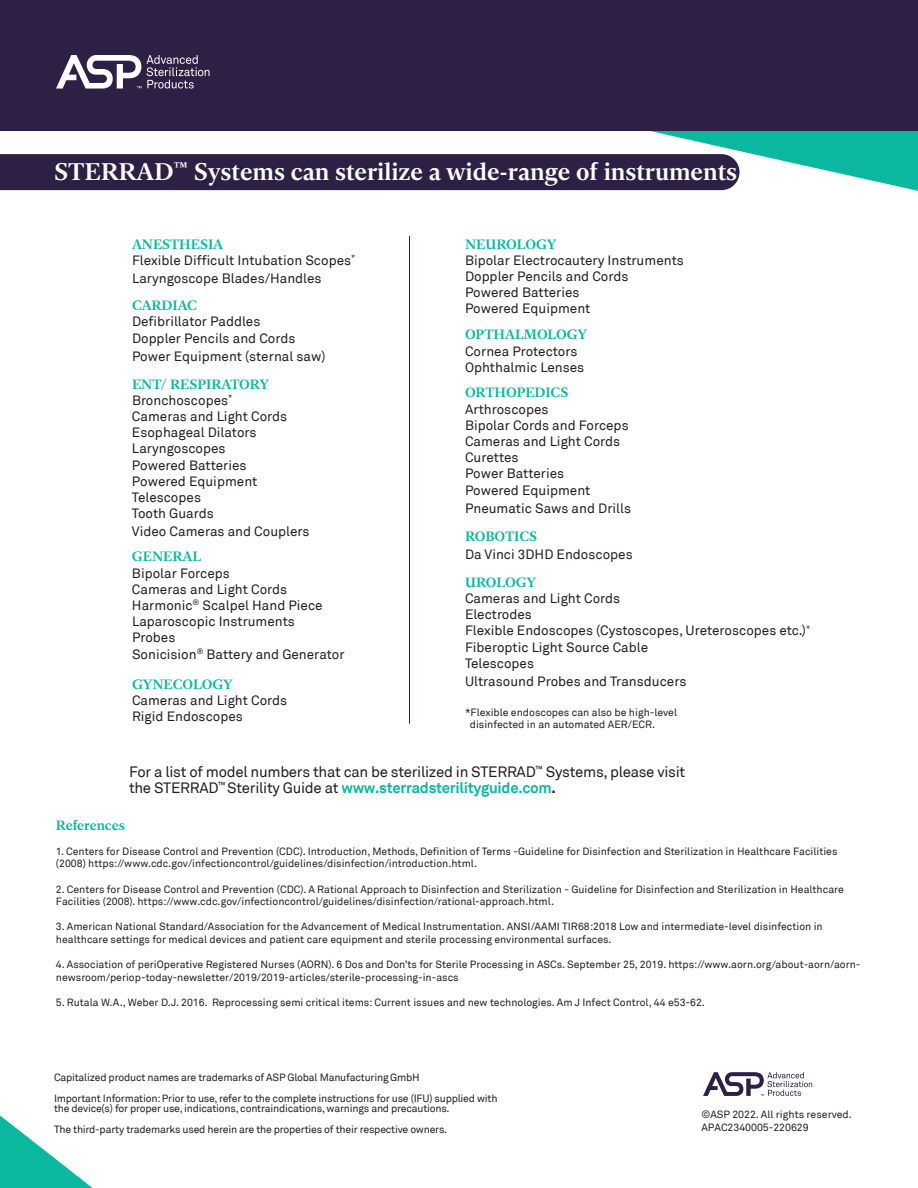
<style>
.page{position:relative;width:918px;height:1188px;background:#fff}
.page>*{position:absolute;margin:0;border:0;box-sizing:border-box;transform-origin:0 0}
.t1{font:500 24px "INDEPENDENT Text";color:#fff}
.t2{font:15px/16.5px "Akkurat";letter-spacing:-.02em;color:#231f20}
.t3{font:13.5px "Akkurat";color:#231f20}
.t4{font:500 13.5px "INDEPENDENT Text";color:#09b89e}
.t5{font:10.5px/12.6px "Akkurat";color:#231f20}
.t6{font:10.5px/21px "Akkurat";letter-spacing:-.02em;color:#231f20}
.s1{font-weight:700;color:#09b89e}
.s2{font-weight:700}
</style>
<div class="page">
<svg style="left:599px;top:130px;width:319px;height:61px;fill:#09b89e"></svg>
<svg style="left:0;top:1115px;width:93px;height:73px"></svg>
<div style="left:0;top:154px;width:740px;height:36px;background:#2e1f45"></div>
<div style="left:0;top:0;width:918px;height:130px;background:#2e1f45"></div>
<svg style="left:56px;top:55px;width:154px;height:34px"></svg>
<hr style="left:409px;top:236px;width:1px;height:488px;background:#2e1f45">
<svg style="left:703px;top:1072px;width:109px;height:24px"></svg>
<p class="t1" style="left:54px;top:156px;width:685px">STERRAD<sup>™</sup> Systems can sterilize a wide-range of instruments</p>
<p class="t4" style="left:132px;top:235px;width:93px">ANESTHESIA</p>
<p class="t3" style="left:132px;top:252px;width:225px">Flexible Difficult Intubation Scopes<sup>*</sup></p>
<p class="t3" style="left:132px;top:270px;width:191px">Laryngoscope Blades/Handles</p>
<p class="t4" style="left:465px;top:235px;width:93px">NEUROLOGY</p>
<p class="t3" style="left:465px;top:252px;width:220px">Bipolar Electrocautery Instruments</p>
<p class="t3" style="left:465px;top:268px;width:165px">Doppler Pencils and Cords</p>
<p class="t3" style="left:465px;top:285px;width:116px">Powered Batteries</p>
<p class="t4" style="left:132px;top:297px;width:67px">CARDIAC</p>
<p class="t3" style="left:465px;top:301px;width:127px">Powered Equipment</p>
<p class="t3" style="left:132px;top:314px;width:130px">Defibrillator Paddles</p>
<p class="t3" style="left:132px;top:330px;width:165px">Doppler Pencils and Cords</p>
<p class="t3" style="left:132px;top:348px;width:195px">Power Equipment (sternal saw)</p>
<p class="t4" style="left:465px;top:326px;width:124px">OPTHALMOLOGY</p>
<p class="t3" style="left:465px;top:343px;width:114px">Cornea Protectors</p>
<p class="t3" style="left:465px;top:359px;width:121px">Ophthalmic Lenses</p>
<p class="t4" style="left:132px;top:375px;width:139px">ENT/ RESPIRATORY</p>
<p class="t3" style="left:132px;top:392px;width:102px">Bronchoscopes<sup>*</sup></p>
<p class="t3" style="left:132px;top:408px;width:157px">Cameras and Light Cords</p>
<p class="t3" style="left:132px;top:424px;width:126px">Esophageal Dilators</p>
<p class="t3" style="left:132px;top:441px;width:95px">Laryngoscopes</p>
<p class="t3" style="left:132px;top:457px;width:116px">Powered Batteries</p>
<p class="t3" style="left:132px;top:473px;width:127px">Powered Equipment</p>
<p class="t3" style="left:132px;top:489px;width:71px">Telescopes</p>
<p class="t3" style="left:132px;top:505px;width:83px">Tooth Guards</p>
<p class="t3" style="left:132px;top:523px;width:179px">Video Cameras and Couplers</p>
<p class="t4" style="left:132px;top:548px;width:71px">GENERAL</p>
<p class="t3" style="left:132px;top:565px;width:99px">Bipolar Forceps</p>
<p class="t3" style="left:132px;top:581px;width:157px">Cameras and Light Cords</p>
<p class="t3" style="left:132px;top:597px;width:192px">Harmonic<sup>®</sup> Scalpel Hand Piece</p>
<p class="t3" style="left:132px;top:614px;width:165px">Laparoscopic Instruments</p>
<p class="t3" style="left:132px;top:630px;width:45px">Probes</p>
<p class="t3" style="left:132px;top:646px;width:214px">Sonicision<sup>®</sup> Battery and Generator</p>
<p class="t4" style="left:132px;top:676px;width:102px">GYNECOLOGY</p>
<p class="t3" style="left:132px;top:692px;width:157px">Cameras and Light Cords</p>
<p class="t3" style="left:132px;top:709px;width:112px">Rigid Endoscopes</p>
<p class="t4" style="left:465px;top:384px;width:105px">ORTHOPEDICS</p>
<p class="t3" style="left:465px;top:401px;width:85px">Arthroscopes</p>
<p class="t3" style="left:465px;top:417px;width:165px">Bipolar Cords and Forceps</p>
<p class="t3" style="left:465px;top:433px;width:157px">Cameras and Light Cords</p>
<p class="t3" style="left:465px;top:450px;width:55px">Curettes</p>
<p class="t3" style="left:465px;top:466px;width:101px">Power Batteries</p>
<p class="t3" style="left:465px;top:482px;width:127px">Powered Equipment</p>
<p class="t3" style="left:465px;top:500px;width:168px">Pneumatic Saws and Drills</p>
<p class="t4" style="left:465px;top:528px;width:74px">ROBOTICS</p>
<p class="t3" style="left:465px;top:546px;width:169px">Da Vinci 3DHD Endoscopes</p>
<p class="t4" style="left:465px;top:574px;width:73px">UROLOGY</p>
<p class="t3" style="left:465px;top:590px;width:157px">Cameras and Light Cords</p>
<p class="t3" style="left:465px;top:607px;width:69px">Electrodes</p>
<p class="t3" style="left:465px;top:623px;width:347px">Flexible Endoscopes (Cystoscopes, Ureteroscopes etc.)<sup>*</sup></p>
<p class="t3" style="left:465px;top:639px;width:185px">Fiberoptic Light Source Cable</p>
<p class="t3" style="left:465px;top:655px;width:71px">Telescopes</p>
<p class="t3" style="left:465px;top:673px;width:223px">Ultrasound Probes and Transducers</p>
<p class="t5" style="left:465px;top:706px;width:214px">*Flexible endoscopes can also be high-level</p>
<p class="t5" style="left:470px;top:719px;width:187px">disinfected in an automated AER/ECR.</p>
<p class="t2" style="left:129px;top:764px;width:558px">For a list of model numbers that can be sterilized in STERRAD<sup>™</sup> Systems, please visit the STERRAD<sup>™</sup> Sterility Guide at <span class="s1">www.sterradsterilityguide.com</span><span class="s2">.</span></p>
<p class="t4" style="left:56px;top:816px;width:70px">References</p>
<p class="t5" style="left:56px;top:845px;width:783px">1. Centers for Disease Control and Prevention (CDC). Introduction, Methods, Definition of Terms -Guideline for Disinfection and Sterilization in Healthcare Facilities (2008) https://www.cdc.gov/infectioncontrol/guidelines/disinfection/introduction.html.</p>
<p class="t5" style="left:56px;top:883px;width:789px">2. Centers for Disease Control and Prevention (CDC). A Rational Approach to Disinfection and Sterilization - Guideline for Disinfection and Sterilization in Healthcare<br>Facilities (2008). https://www.cdc.gov/infectioncontrol/guidelines/disinfection/rational-approach.html.</p>
<p class="t5" style="left:56px;top:921px;width:768px">3. American National Standard/Association for the Advancement of Medical Instrumentation. ANSI/AAMI TIR68:2018 Low and intermediate-level disinfection in healthcare settings for medical devices and patient care equipment and sterile processing environmental surfaces.</p>
<p class="t5" style="left:56px;top:959px;width:806px">4. Association of periOperative Registered Nurses (AORN). 6 Dos and Don’ts for Sterile Processing in ASCs. September 25, 2019. https://www.aorn.org/about-aorn/aorn&shy;newsroom/periop-today-newsletter/2019/2019-articles/sterile-processing-in-ascs</p>
<p class="t5" style="left:56px;top:996px;width:651px">5. Rutala W.A., Weber D.J. 2016. Reprocessing semi critical items: Current issues and new technologies. Am J Infect Control, 44 e53-62.</p>
<p class="t6" style="left:54px;top:1067px;width:445px">Capitalized product names are trademarks of ASP Global Manufacturing GmbH<br>Important Information:Prior to use, refer to the complete instructions for use (IFU) supplied with</p>
<p class="t6" style="left:54px;top:1098px;width:397px">the device(s) for proper use, indications, contraindications, warnings and precautions.<br>The third-party trademarks used herein are the properties of their respective owners.</p>
<p class="t5" style="left:701px;top:1109px;width:152px">©ASP 2022. All rights reserved.<br>APAC2340005-220629</p>
</div>
